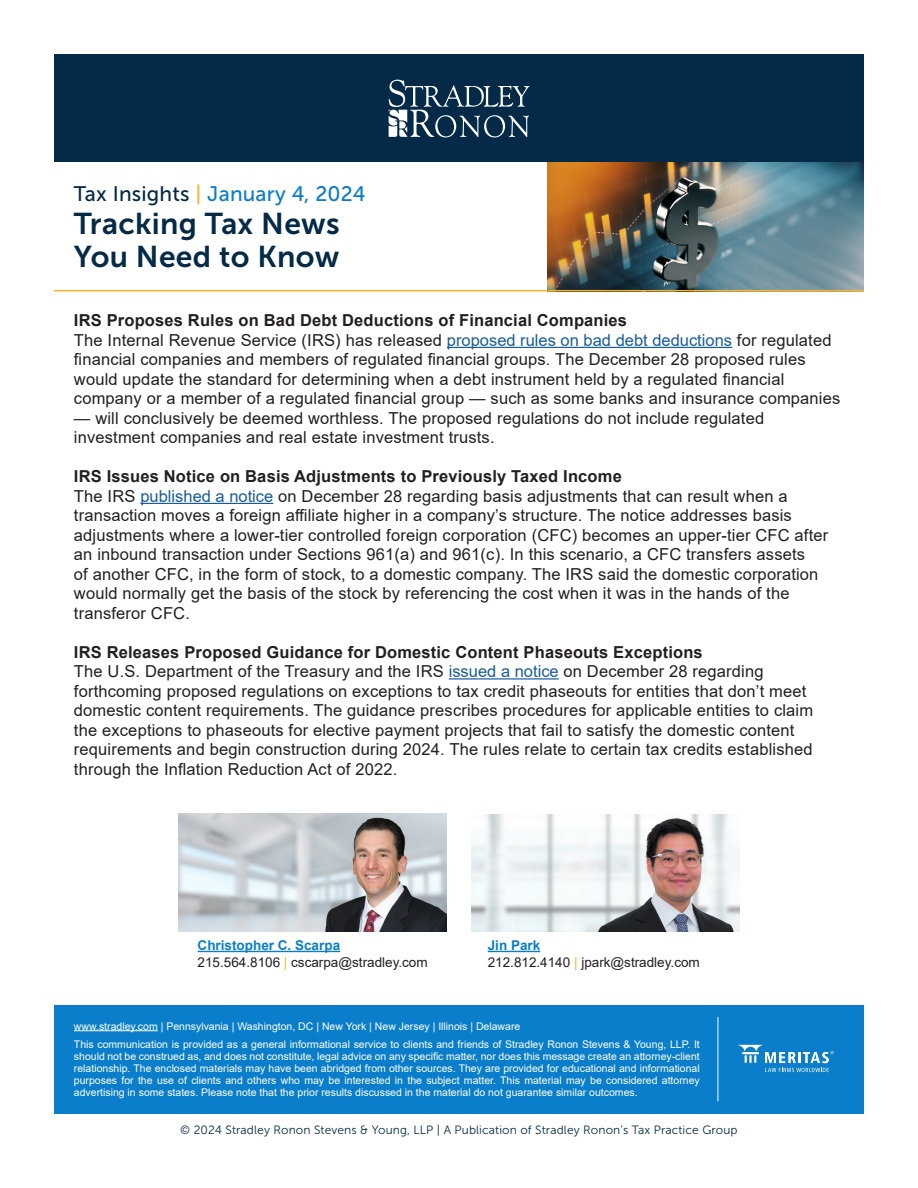
<style>
.page{position:relative;width:918px;height:1188px;background:#fff}
.page>*{position:absolute;margin:0;border:0;box-sizing:border-box;transform-origin:0 0}
.t1{font:30px/33px "Museo Sans 700";letter-spacing:.01em;color:#042a47}
.t2{font:21px "Museo Sans 500";letter-spacing:.01em;color:#0a7eca}
.Body_Text{font:16.5px/19.5px "Arial";letter-spacing:.01em;color:#231f20}
.t3{font:700 16.5px "Arial";letter-spacing:.01em;color:#231f20}
.t4{font:13.5px "Arial";color:#231f20}
.t5{font:700 13.5px "Arial";color:#0a7eca}
.t6{font:12px "Museo Sans 300";letter-spacing:.01em;color:#042a47}
.t7{font:10.5px/12px "Arial";color:#fff;text-align:justify}
.s1{color:#042a47}
.s2{color:#feb127}
.s3{color:#175d9e}
</style>
<div class="page">
<div style="left:54px;top:54px;width:810px;height:108px;background:#042a47"></div>
<svg style="left:389px;top:80px;width:140px;height:57px"></svg>
<div style="left:54px;top:1005px;width:810px;height:108px;background:#0a7eca"></div>
<hr style="left:447px;top:347px;width:285px;height:1px;background:#175d9e">
<hr style="left:140px;top:503px;width:133px;height:1px;background:#175d9e">
<hr style="left:449px;top:678px;width:110px;height:2px;background:#175d9e">
<img style="left:548px;top:162px;width:316px;height:128px">
<hr style="left:54px;top:290px;width:810px;height:1px;background:#feb127">
<hr style="left:74px;top:1030px;width:84px;height:1px;background:#fff">
<svg style="left:738px;top:1045px;width:96px;height:27px"></svg>
<hr style="left:718px;top:1017px;width:1px;height:84px;background:#fff">
<hr style="left:198px;top:951px;width:142px;height:1px;background:#0a7eca">
<img style="left:179px;top:814px;width:267px;height:118px">
<hr style="left:488px;top:951px;width:52px;height:1px;background:#0a7eca">
<img style="left:472px;top:814px;width:267px;height:118px">
<p class="t2" style="left:74px;top:183px;width:293px"><span class="s1">Tax Insights</span> <span class="s2">|</span> January 4, 2024</p>
<p class="t1" style="left:74px;top:208px;width:267px">Tracking Tax News<br>You Need to Know</p>
<p class="t3" style="left:74px;top:309px;width:555px">IRS Proposes Rules on Bad Debt Deductions of Financial Companies</p>
<p class="Body_Text" style="left:74px;top:330px;width:768px">The Internal Revenue Service (IRS) has released <span class="s3">proposed rules on bad debt deductions</span> for regulated financial companies and members of regulated financial groups. The December 28 proposed rules would update the standard for determining when a debt instrument held by a regulated financial company or a member of a regulated financial group — such as some banks and insurance companies</p>
<p class="Body_Text" style="left:74px;top:408px;width:692px">— will conclusively be deemed worthless. The proposed regulations do not include regulated investment companies and real estate investment trusts.</p>
<p class="t3" style="left:74px;top:465px;width:549px">IRS Issues Notice on Basis Adjustments to Previously Taxed Income</p>
<p class="Body_Text" style="left:74px;top:486px;width:756px">The IRS <span class="s3">published a notice</span> on December 28 regarding basis adjustments that can result when a transaction moves a foreign affiliate higher in a company’s structure. The notice addresses basis adjustments where a lower-tier controlled foreign corporation (CFC) becomes an upper-tier CFC after an inbound transaction under Sections 961(a) and 961(c). In this scenario, a CFC transfers assets<br>of another CFC, in the form of stock, to a domestic company. The IRS said the domestic corporation would normally get the basis of the stock by referencing the cost when it was in the hands of the transferor CFC.</p>
<p class="t3" style="left:74px;top:640px;width:630px">IRS Releases Proposed Guidance for Domestic Content Phaseouts Exceptions</p>
<p class="Body_Text" style="left:74px;top:662px;width:741px">The U.S. Department of the Treasury and the IRS <span class="s3">issued a notice</span> on December 28 regarding forthcoming proposed regulations on exceptions to tax credit phaseouts for entities that don’t meet domestic content requirements. The guidance prescribes procedures for applicable entities to claim the exceptions to phaseouts for elective payment projects that fail to satisfy the domestic content requirements and begin construction during 2024. The rules relate to certain tax credits established through the Inflation Reduction Act of 2022.</p>
<p class="t5" style="left:198px;top:936px;width:144px">Christopher C. Scarpa</p>
<p class="t4" style="left:198px;top:953px;width:232px">215.564.8106 <span class="s2">|</span> cscarpa@stradley.com</p>
<p class="t5" style="left:488px;top:936px;width:54px">Jin Park</p>
<p class="t4" style="left:488px;top:953px;width:214px">212.812.4140 <span class="s2">|</span> jpark@stradley.com</p>
<p class="t7" style="left:74px;top:1020px;width:448px">www.stradley.com | Pennsylvania | Washington, DC | New York | New Jersey | Illinois | Delaware</p>
<p class="t7" style="left:74px;top:1039px;width:627px">This communication is provided as a general informational service to clients and friends of Stradley Ronon Stevens &amp; Young, LLP. It should not be construed as, and does not constitute, legal advice on any specific matter, nor does this message create an attorney-client relationship. The enclosed materials may have been abridged from other sources. They are provided for educational and informational purposes for the use of clients and others who may be interested in the subject matter. This material may be considered attorney advertising in some states. Please note that the prior results discussed in the material do not guarantee similar outcomes.</p>
<p class="t6" style="left:180px;top:1123px;width:559px">© 2024 Stradley Ronon Stevens &amp; Young, LLP | A Publication of Stradley Ronon’s Tax Practice Group</p>
</div>
